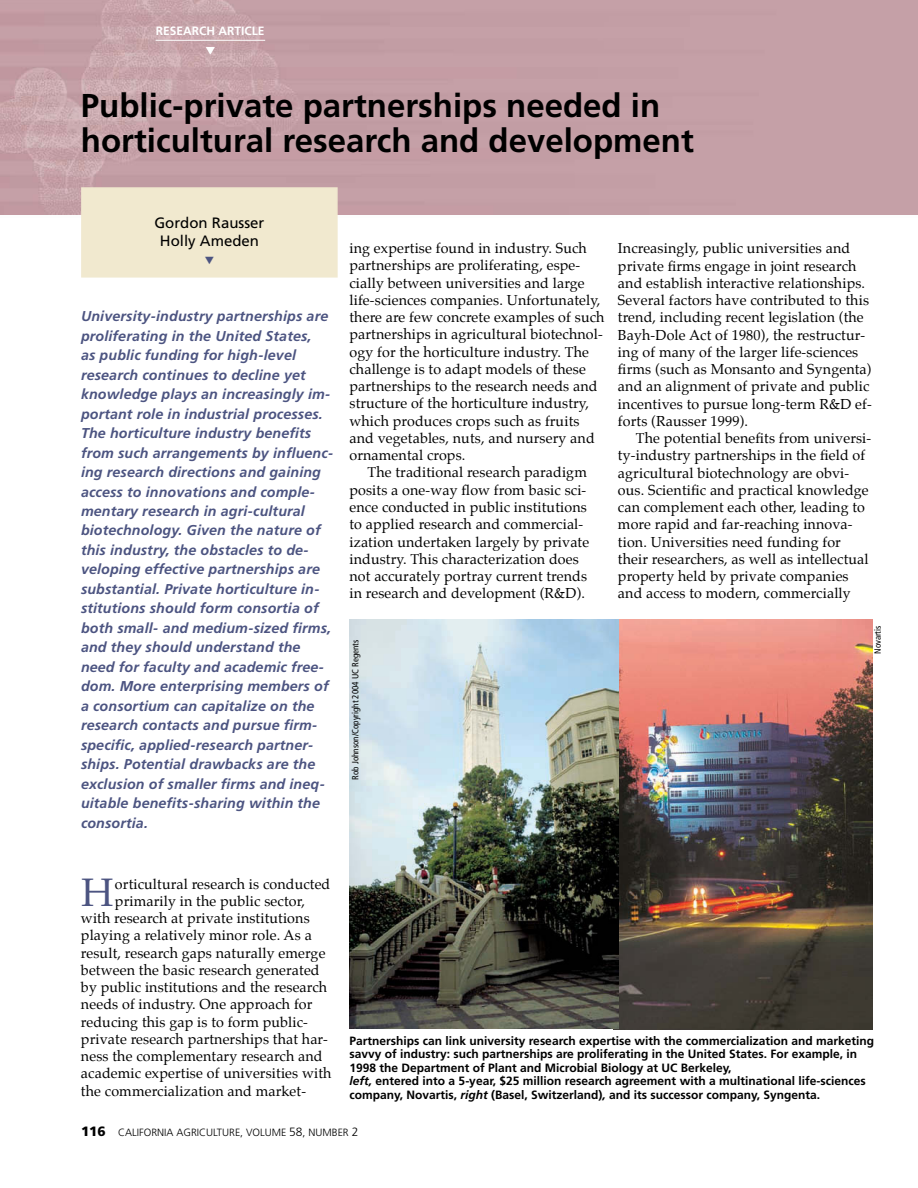
<style>
.page{position:relative;width:918px;height:1188px;background:#fff}
.page>*{position:absolute;margin:0;border:0;box-sizing:border-box;transform-origin:0 0}
.t1{font:39px "Palatino";color:#4c5481}
.t2{font:700 33px/34.5px "Frutiger";color:#000}
.t3{font:15px/18px "Frutiger";color:#000;text-align:center}
.t4{font:14.25px/17.2px "Palatino";letter-spacing:.01em;color:#000}
.t5{font:italic 700 14.25px/19.5px "Frutiger";letter-spacing:.01em;color:#4c5481}
.t6{font:700 12px/13.5px "Frutiger";color:#000}
.t7{font:700 12px "Frutiger";color:#fff}
.t8{font:300 10.5px "Frutiger";color:#000}
.t9{font:condensed 9px "Frutiger";color:#000}
.s1{font-style:italic}
.s2{font-weight:900;font-size:13.5px}
.s3{font-size:12px}
</style>
<div class="page">
<img style="left:618px;top:619px;width:255px;height:410px">
<div style="left:0;top:0;width:918px;height:215px;background:#c5a0a7"></div>
<div style="left:81px;top:187px;width:257px;height:91px;background:#f1e9cf;border:2px solid #f1e9cf"></div>
<hr style="left:156px;top:40px;width:109px;height:1px;background:#fff">
<img style="left:350px;top:619px;width:268px;height:410px">
<svg style="left:206px;top:47px;width:9px;height:7px"></svg>
<p class="t7" style="left:156px;top:24px;width:110px">ReSEARCH ARTICLE</p>
<h2 class="t2" style="left:81px;top:88px;width:615px">Public-private partnerships needed in horticultural research and development</h2>
<p class="t3" style="left:154px;top:213px;width:112px">Gordon Rausser<br>Holly Ameden</p>
<p class="t5" style="left:81px;top:306px;width:254px">University-industry partnerships are proliferating in the United States,<br>as public funding for high-level research continues to decline yet knowledge plays an increasingly im&shy;portant role in industrial processes.<br>The horticulture industry benefits from such arrangements by influenc&shy;ing research directions and gaining access to innovations and comple&shy;mentary research in agri-cultural biotechnology. Given the nature of this industry, the obstacles to de&shy;veloping effective partnerships are substantial. Private horticulture in&shy;stitutions should form consortia of both small- and medium-sized firms, and they should understand the need for faculty and academic free&shy;dom. More enterprising members of a consortium can capitalize on the research contacts and pursue firm&shy;specific, applied-research partner&shy;ships. Potential drawbacks are the exclusion of smaller firms and ineq&shy;uitable benefits-sharing within the consortia.</p>
<p class="t4" style="left:349px;top:241px;width:257px">ing expertise found in industry. Such partnerships are proliferating, espe&shy;cially between universities and large life-sciences companies. Unfortunately, there are few concrete examples of such partnerships in agricultural biotechnol&shy;ogy for the horticulture industry. The challenge is to adapt models of these partnerships to the research needs and structure of the horticulture industry, which produces crops such as fruits and vegetables, nuts, and nursery and ornamental crops.</p>
<p class="t4" style="left:349px;top:465px;width:241px;text-indent:18px">The traditional research paradigm posits a one-way flow from basic sci&shy;ence conducted in public institutions to applied research and commercial&shy;ization undertaken largely by private industry. This characterization does not accurately portray current trends in research and development (R&amp;D).</p>
<p class="t9" style="left:350px;top:780px;width:142px;rotate:-90deg">Rob Johnson/Copyright 2004 UC Regents</p>
<p class="t4" style="left:618px;top:241px;width:255px">Increasingly, public universities and private firms engage in joint research and establish interactive relationships.<br>Several factors have contributed to this trend, including recent legislation (the Bayh-Dole Act of 1980), the restructur&shy;ing of many of the larger life-sciences firms (such as Monsanto and Syngenta) and an alignment of private and public incentives to pursue long-term R&amp;D ef&shy;forts (Rausser 1999).</p>
<p class="t4" style="left:618px;top:431px;width:255px;text-indent:18px">The potential benefits from universi&shy;ty-industry partnerships in the field of agricultural biotechnology are obvi&shy;ous. Scientific and practical knowledge can complement each other, leading to more rapid and far-reaching innova&shy;tion. Universities need funding for their researchers, as well as intellectual property held by private companies and access to modern, commercially</p>
<p class="t9" style="left:873px;top:654px;width:30px;rotate:-90deg">Novartis</p>
<h1 class="t1" style="left:81px;top:867px;width:34px">H</h1>
<p class="t4" style="left:115px;top:876px;width:217px">orticultural research is conducted</p>
<p class="t4" style="left:115px;top:893px;width:192px">primarily in the public sector,</p>
<p class="t4" style="left:81px;top:911px;width:230px">with research at private institutions</p>
<p class="t4" style="left:81px;top:928px;width:232px">playing a relatively minor role. As a</p>
<p class="t4" style="left:81px;top:945px;width:246px">result, research gaps naturally emerge</p>
<p class="t4" style="left:81px;top:963px;width:240px">between the basic research generated</p>
<p class="t4" style="left:81px;top:980px;width:248px">by public institutions and the research</p>
<p class="t4" style="left:81px;top:997px;width:233px">needs of industry. One approach for</p>
<p class="t4" style="left:81px;top:1014px;width:229px">reducing this gap is to form public-</p>
<p class="t4" style="left:81px;top:1032px;width:248px">private research partnerships that har-</p>
<p class="t4" style="left:81px;top:1049px;width:243px">ness the complementary research and</p>
<p class="t4" style="left:81px;top:1066px;width:252px">academic expertise of universities with</p>
<p class="t4" style="left:81px;top:1083px;width:227px">the commercialization and market-</p>
<p class="t6" style="left:350px;top:1034px;width:526px">Partnerships can link university research expertise with the commercialization and marketing savvy of industry: such partnerships are proliferating in the United States. For example, in 1998 the Department of Plant and Microbial Biology at UC Berkeley,<br><span class="s1">left,</span> entered into a 5-year, $25 million research agreement with a multinational life-sciences company, Novartis, <span class="s1">right</span> (Basel, Switzerland)<span class="s1">,</span> and its successor company, Syngenta.</p>
<p class="t8" style="left:81px;top:1126px;width:279px"><span class="s2">116</span> CALIFORNIA AGRICULTURE, VOLUME <span class="s3">58</span>, NUMBER <span class="s3">2</span></p>
</div>
